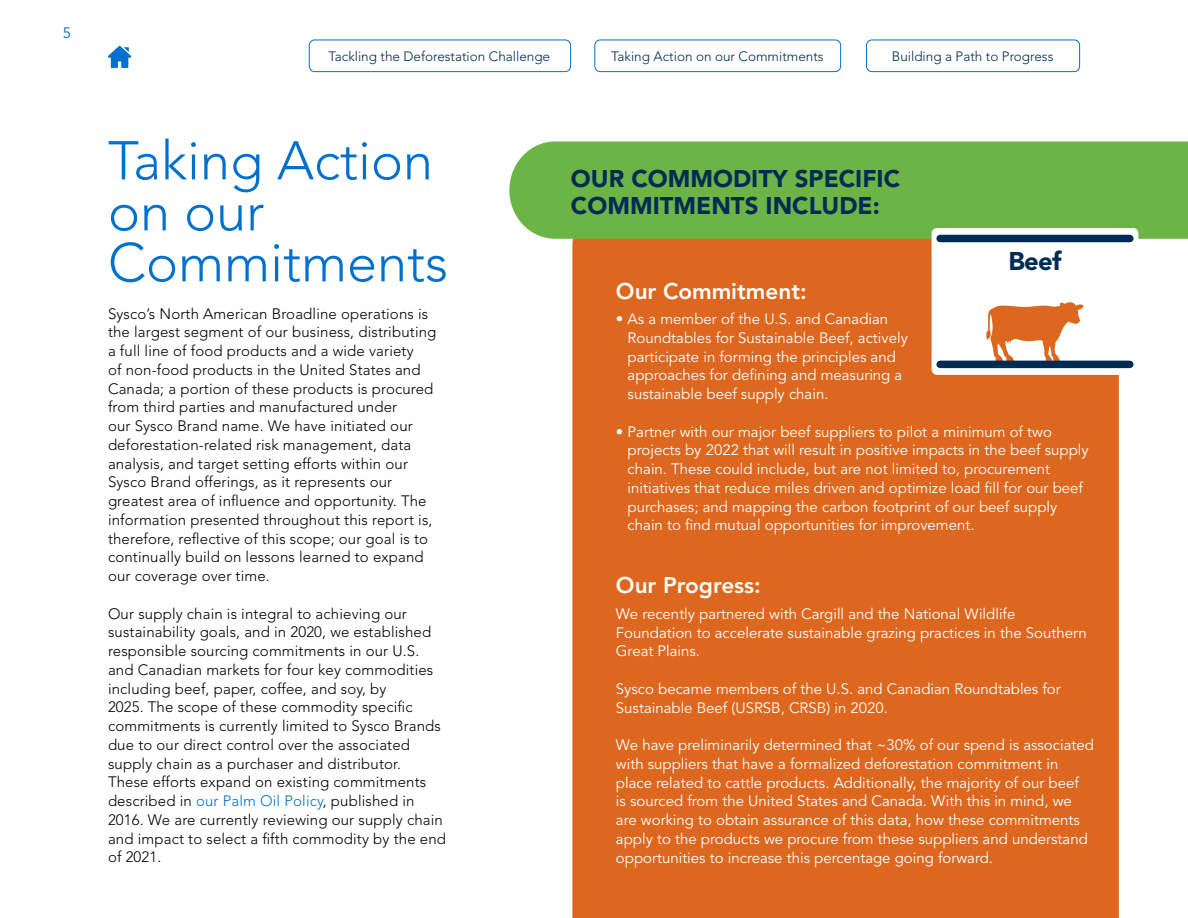
<style>
.page{position:relative;width:1188px;height:918px;background:#fff}
.page>*{position:absolute;margin:0;border:0;box-sizing:border-box;transform-origin:0 0}
.t1{font:300 54px/51px "Avenir";color:#0070ce}
.t2{font:900 25.5px "Avenir";color:#002c53}
.t3{font:900 24px/27px "Avenir";color:#002c53}
.t4{font:800 22.5px "Avenir";color:#fff}
.t5{font:15px/18.8px "Avenir";color:#fff}
.t6{font:300 15px/18.8px "Avenir";letter-spacing:.01em;color:#000}
.t7{font:15px "Avenir";color:#0070ce}
.t8{font:300 13.5px "Avenir";color:#002c53}
.s1{color:#0070ce}
</style>
<div class="page">
<div style="left:309px;top:40px;width:262px;height:32px;border:1px solid #0070ce;border-radius:5px"></div>
<div style="left:594px;top:40px;width:247px;height:32px;border:1px solid #0070ce;border-radius:5px"></div>
<div style="left:866px;top:40px;width:214px;height:32px;border:1px solid #0070ce;border-radius:5px"></div>
<svg style="left:108px;top:46px;width:23px;height:22px"></svg>
<div style="left:572px;top:239px;width:547px;height:679px;background:#dd671e"></div>
<div style="left:509px;top:141px;width:679px;height:98px;background:#6cb445"></div>
<div style="left:932px;top:228px;width:206px;height:147px;background:#fff;border-radius:5px"></div>
<svg style="left:986px;top:302px;width:98px;height:59px"></svg>
<div style="left:940px;top:235px;width:190px;height:7px;background:#002c53"></div>
<div style="left:940px;top:361px;width:190px;height:7px;background:#002c53"></div>
<p class="t7" style="left:63px;top:24px;width:10px">5</p>
<p class="t8" style="left:329px;top:48px;width:223px">Tackling the Deforestation Challenge</p>
<p class="t8" style="left:611px;top:48px;width:214px">Taking Action on our Commitments</p>
<p class="t8" style="left:892px;top:48px;width:163px">Building a Path to Progress</p>
<h1 class="t1" style="left:108px;top:135px;width:342px">Taking Action on our<br>Commitments</h1>
<p class="t6" style="left:108px;top:304px;width:330px">Sysco’s North American Broadline operations is the largest segment of our business, distributing a full line of food products and a wide variety<br>of non-food products in the United States and Canada; a portion of these products is procured from third parties and manufactured under<br>our Sysco Brand name. We have initiated our deforestation-related risk management, data analysis, and target setting efforts within our Sysco Brand offerings, as it represents our greatest area of influence and opportunity. The information presented throughout this report is, therefore, reflective of this scope; our goal is to continually build on lessons learned to expand our coverage over time.</p>
<p class="t6" style="left:108px;top:604px;width:340px">Our supply chain is integral to achieving our sustainability goals, and in 2020, we established responsible sourcing commitments in our U.S. and Canadian markets for four key commodities including beef, paper, coffee, and soy, by<br>2025. The scope of these commodity specific commitments is currently limited to Sysco Brands due to our direct control over the associated supply chain as a purchaser and distributor.<br>These efforts expand on existing commitments described in <span class="s1">our Palm Oil Policy</span>, published in 2016. We are currently reviewing our supply chain and impact to select a fifth commodity by the end of 2021.</p>
<h3 class="t3" style="left:571px;top:165px;width:331px">OUR COMMODITY SPECIFIC<br>COMMITMENTS INCLUDE:</h3>
<h2 class="t2" style="left:1009px;top:246px;width:54px">Beef</h2>
<h3 class="t4" style="left:616px;top:277px;width:192px">Our Commitment:</h3>
<p class="t5" style="left:628px;top:310px;width:282px;text-indent:-12px">• As a member of the U.S. and Canadian Roundtables for Sustainable Beef, actively participate in forming the principles and approaches for defining and measuring a sustainable beef supply chain.</p>
<p class="t5" style="left:628px;top:423px;width:463px;text-indent:-12px">• Partner with our major beef suppliers to pilot a minimum of two projects by 2022 that will result in positive impacts in the beef supply chain. These could include, but are not limited to, procurement initiatives that reduce miles driven and optimize load fill for our beef purchases; and mapping the carbon footprint of our beef supply chain to find mutual opportunities for improvement.</p>
<h3 class="t4" style="left:616px;top:572px;width:146px">Our Progress:</h3>
<p class="t5" style="left:616px;top:605px;width:472px">We recently partnered with Cargill and the National Wildlife<br>Foundation to accelerate sustainable grazing practices in the Southern<br>Great Plains.</p>
<p class="t5" style="left:616px;top:680px;width:446px">Sysco became members of the U.S. and Canadian Roundtables for<br>Sustainable Beef (USRSB, CRSB) in 2020.</p>
<p class="t5" style="left:616px;top:736px;width:480px">We have preliminarily determined that ~30% of our spend is associated with suppliers that have a formalized deforestation commitment in place related to cattle products. Additionally, the majority of our beef<br>is sourced from the United States and Canada. With this in mind, we are working to obtain assurance of this data, how these commitments apply to the products we procure from these suppliers and understand opportunities to increase this percentage going forward.</p>
</div>
